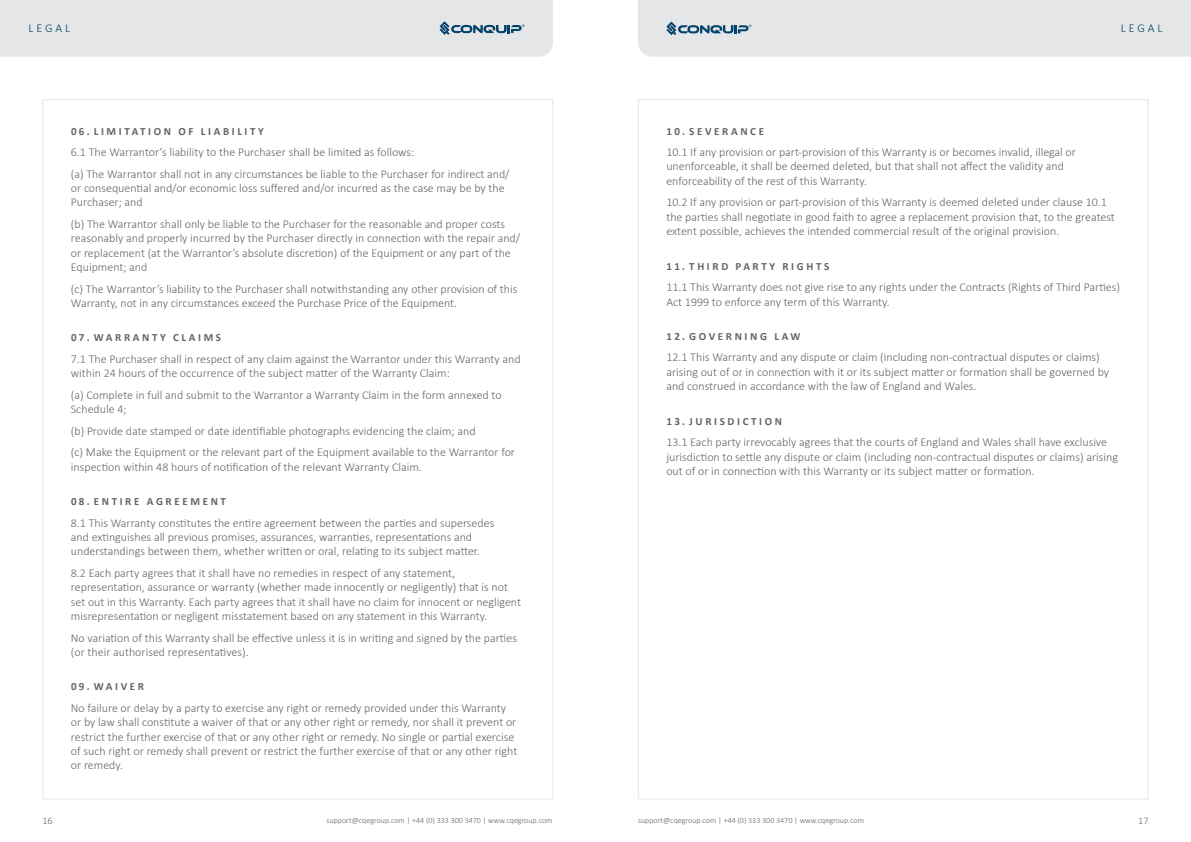
<style>
.page{position:relative;width:1191px;height:842px;background:#fff}
.page>*{position:absolute;margin:0;border:0;box-sizing:border-box;transform-origin:0 0}
.t1{font:300 12px/14.4px "Calibri";color:#636469}
.t2{font:300 12px "Calibri";letter-spacing:.24em;color:#00426b}
.t3{font:700 11px "Calibri";letter-spacing:.24em;color:#636469}
.t4{font:300 10px "Calibri";color:#636469}
.t5{font:300 8px "Calibri";color:#636469}
</style>
<div class="page">
<div style="left:0;top:0;width:553px;height:57px;background:#e5e6e7"></div>
<div style="left:638px;top:0;width:553px;height:57px;background:#e5e6e7"></div>
<p class="t2" style="left:29px;top:21px;width:43px">LEGAL</p>
<p class="t2" style="left:1120px;top:21px;width:43px">LEGAL</p>
<p class="t3" style="left:71px;top:123px;width:194px">06. LIMITATION OF LIABILITY</p>
<p class="t1" style="left:71px;top:141px;width:440px;line-height:21.5px">6.1 The Warrantor’s liability to the Purchaser shall be limited as follows:<br>(a) The Warrantor shall not in any circumstances be liable to the Purchaser for indirect and/</p>
<p class="t1" style="left:71px;top:181px;width:435px">or consequential and/or economic loss suffered and/or incurred as the case may be by the<br>Purchaser; and</p>
<p class="t1" style="left:71px;top:217px;width:451px">(b) The Warrantor shall only be liable to the Purchaser for the reasonable and proper costs reasonably and properly incurred by the Purchaser directly in connection with the repair and/ or replacement (at the Warrantor’s absolute discretion) of the Equipment or any part of the Equipment; and</p>
<p class="t1" style="left:71px;top:281px;width:448px">(c) The Warrantor’s liability to the Purchaser shall notwithstanding any other provision of this<br>Warranty, not in any circumstances exceed the Purchase Price of the Equipment.</p>
<p class="t3" style="left:71px;top:330px;width:152px">07. WARRANTY CLAIMS</p>
<p class="t1" style="left:71px;top:352px;width:451px">7.1 The Purchaser shall in respect of any claim against the Warrantor under this Warranty and within 24 hours of the occurrence of the subject matter of the Warranty Claim:</p>
<p class="t1" style="left:71px;top:387px;width:432px">(a) Complete in full and submit to the Warrantor a Warranty Claim in the form annexed to<br>Schedule 4;</p>
<p class="t1" style="left:71px;top:420px;width:446px;line-height:21.5px">(b) Provide date stamped or date identifiable photographs evidencing the claim; and<br>(c) Make the Equipment or the relevant part of the Equipment available to the Warrantor for</p>
<p class="t1" style="left:71px;top:459px;width:352px">inspection within 48 hours of notification of the relevant Warranty Claim.</p>
<p class="t3" style="left:71px;top:494px;width:156px">08. ENTIRE AGREEMENT</p>
<p class="t1" style="left:71px;top:515px;width:425px">8.1 This Warranty constitutes the entire agreement between the parties and supersedes and extinguishes all previous promises, assurances, warranties, representations and understandings between them, whether written or oral, relating to its subject matter.</p>
<p class="t1" style="left:71px;top:565px;width:451px">8.2 Each party agrees that it shall have no remedies in respect of any statement, representation, assurance or warranty (whether made innocently or negligently) that is not set out in this Warranty. Each party agrees that it shall have no claim for innocent or negligent misrepresentation or negligent misstatement based on any statement in this Warranty.</p>
<p class="t1" style="left:71px;top:630px;width:447px">No variation of this Warranty shall be effective unless it is in writing and signed by the parties (or their authorised representatives).</p>
<p class="t3" style="left:71px;top:679px;width:74px">09. WAIVER</p>
<p class="t1" style="left:71px;top:700px;width:448px">No failure or delay by a party to exercise any right or remedy provided under this Warranty or by law shall constitute a waiver of that or any other right or remedy, nor shall it prevent or restrict the further exercise of that or any other right or remedy. No single or partial exercise of such right or remedy shall prevent or restrict the further exercise of that or any other right or remedy.</p>
<p class="t3" style="left:666px;top:123px;width:99px">10. SEVERANCE</p>
<p class="t1" style="left:666px;top:145px;width:411px">10.1 If any provision or part-provision of this Warranty is or becomes invalid, illegal or unenforceable, it shall be deemed deleted, but that shall not affect the validity and enforceability of the rest of this Warranty.</p>
<p class="t1" style="left:666px;top:195px;width:450px">10.2 If any provision or part-provision of this Warranty is deemed deleted under clause 10.1 the parties shall negotiate in good faith to agree a replacement provision that, to the greatest extent possible, achieves the intended commercial result of the original provision.</p>
<p class="t3" style="left:666px;top:258px;width:164px">11. THIRD PARTY RIGHTS</p>
<p class="t1" style="left:666px;top:280px;width:455px">11.1 This Warranty does not give rise to any rights under the Contracts (Rights of Third Parties)<br>Act 1999 to enforce any term of this Warranty.</p>
<p class="t3" style="left:666px;top:328px;width:135px">12. GOVERNING LAW</p>
<p class="t1" style="left:666px;top:350px;width:444px">12.1 This Warranty and any dispute or claim (including non-contractual disputes or claims) arising out of or in connection with it or its subject matter or formation shall be governed by and construed in accordance with the law of England and Wales.</p>
<p class="t3" style="left:666px;top:413px;width:117px">13. JURISDICTION</p>
<p class="t1" style="left:666px;top:435px;width:453px">13.1 Each party irrevocably agrees that the courts of England and Wales shall have exclusive jurisdiction to settle any dispute or claim (including non-contractual disputes or claims) arising out of or in connection with this Warranty or its subject matter or formation.</p>
<p class="t4" style="left:43px;top:814px;width:12px">16</p>
<p class="t5" style="left:326px;top:816px;width:227px">support@cqegroup.com | +44 (0) 333 300 3470 | www.cqegroup.com</p>
<p class="t5" style="left:638px;top:816px;width:227px">support@cqegroup.com | +44 (0) 333 300 3470 | www.cqegroup.com</p>
<p class="t4" style="left:1138px;top:814px;width:12px">17</p>
</div>
